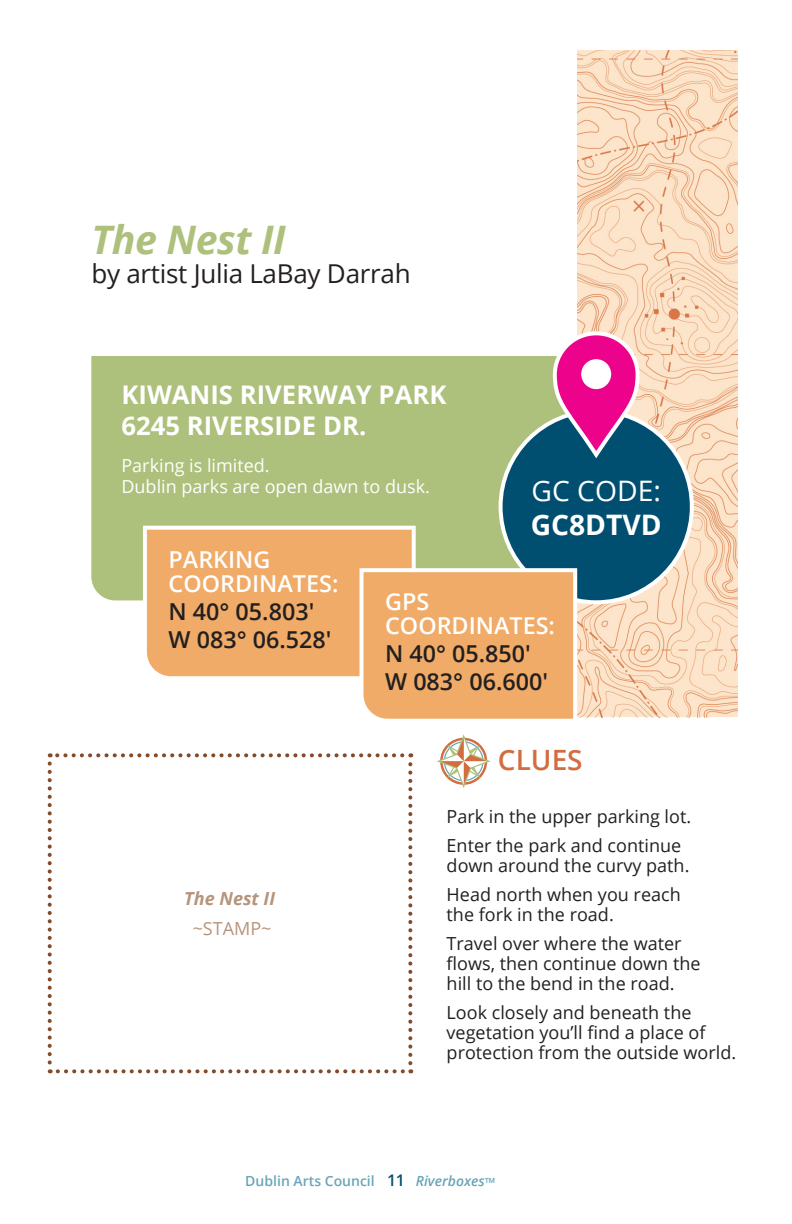
<style>
.page{position:relative;width:792px;height:1224px;background:#fff}
.page>*{position:absolute;margin:0;border:0;box-sizing:border-box;transform-origin:0 0}
.List_Paragraph{font:italic 700 39.4px "Open Sans";letter-spacing:-.01em;color:#adc07c}
.List_Paragraph-2{font:28.2px "Open Sans";color:#fff}
.List_Paragraph-3{font:700 28.2px "Open Sans";color:#fff}
.List_Paragraph-4{font:600 28px "Open Sans";color:#d36d3f}
.List_Paragraph-5{font:26px "Open Sans";letter-spacing:-.01em;color:#231f20}
.List_Paragraph-6{font:700 25.6px/30.8px "Open Sans";color:#fff}
.List_Paragraph-7{font:600 23.4px/28px "Open Sans";color:#231f20}
.List_Paragraph-8{font:600 23.4px/24px "Open Sans";color:#fff}
.List_Paragraph-9{font:18px/20px "Open Sans";color:#231f20}
.List_Paragraph-10{font:18px/21.6px "Open Sans";color:#fff}
.t1{font:italic 700 18px "Open Sans";color:#b6947c}
.t2{font:18px "Open Sans";color:#b6947c}
.t3{font:600 14px "Open Sans";color:#69a5b7}
.s1{font-size:16px;color:#004f70}
.s2{font-style:italic}
.s3{font-weight:400}
</style>
<div class="page">
<img style="left:577px;top:50px;width:161px;height:667px">
<svg style="left:48px;top:763px;width:4px;height:310px"></svg>
<svg style="left:58px;top:1069px;width:353px;height:4px"></svg>
<svg style="left:408px;top:753px;width:4px;height:310px"></svg>
<svg style="left:50px;top:753px;width:352px;height:4px"></svg>
<div style="left:91px;top:356px;width:460px;height:244px;background:#adc07c"></div>
<div style="left:501px;top:411px;width:191px;height:191px;background:#004f70;border-radius:50%"></div>
<svg style="left:437px;top:734px;width:54px;height:54px"></svg>
<svg style="left:141px;top:524px;width:277px;height:153px;background:#eeb071"></svg>
<svg style="left:358px;top:566px;width:221px;height:153px;background:#eeb072"></svg>
<svg style="left:551px;top:329px;width:91px;height:130px"></svg>
<div style="left:581px;top:359px;width:30px;height:30px;background:#fff;border-radius:50%"></div>
<p class="List_Paragraph" style="left:91px;top:212px;width:196px">The Nest II</p>
<p class="List_Paragraph-5" style="left:91px;top:256px;width:321px">by artist Julia LaBay Darrah</p>
<p class="List_Paragraph-6" style="left:121px;top:379px;width:326px">KIWANIS RIVERWAY PARK<br>6245 RIVERSIDE DR.</p>
<p class="List_Paragraph-10" style="left:121px;top:454px;width:310px">Parking is limited.<br>Dublin parks are open dawn to dusk.</p>
<p class="List_Paragraph-2" style="left:532px;top:471px;width:131px">GC CODE:</p>
<p class="List_Paragraph-3" style="left:531px;top:504px;width:133px">GC8DTVD</p>
<p class="List_Paragraph-8" style="left:169px;top:547px;width:171px">PARKING<br>COORDINATES:</p>
<p class="List_Paragraph-7" style="left:169px;top:597px;width:147px">N 40° 05.803'</p>
<p class="List_Paragraph-7" style="left:169px;top:625px;width:164px">W 083° 06.528'</p>
<p class="t1" style="left:184px;top:886px;width:92px">The Nest II</p>
<p class="t2" style="left:193px;top:916px;width:80px">~STAMP~</p>
<p class="List_Paragraph-8" style="left:385px;top:589px;width:171px">GPS<br>COORDINATES:</p>
<p class="List_Paragraph-7" style="left:385px;top:639px;width:164px">N 40° 05.850'<br>W 083° 06.600'</p>
<p class="List_Paragraph-4" style="left:498px;top:741px;width:86px">CLUES</p>
<p class="List_Paragraph-9" style="left:447px;top:806px;width:246px">Park in the upper parking lot.</p>
<p class="List_Paragraph-9" style="left:447px;top:835px;width:244px">Enter the park and continue down around the curvy path.</p>
<p class="List_Paragraph-9" style="left:447px;top:884px;width:236px">Head north when you reach the fork in the road.</p>
<p class="List_Paragraph-9" style="left:447px;top:933px;width:255px">Travel over where the water flows, then continue down the hill to the bend in the road.</p>
<p class="List_Paragraph-9" style="left:447px;top:1002px;width:291px">Look closely and beneath the vegetation you’ll find a place of protection from the outside world.</p>
<p class="t3" style="left:245px;top:1171px;width:252px">Dublin Arts Council <span class="s1">11</span> <span class="s2">Riverboxes</span><span class="s3">™</span></p>
</div>
